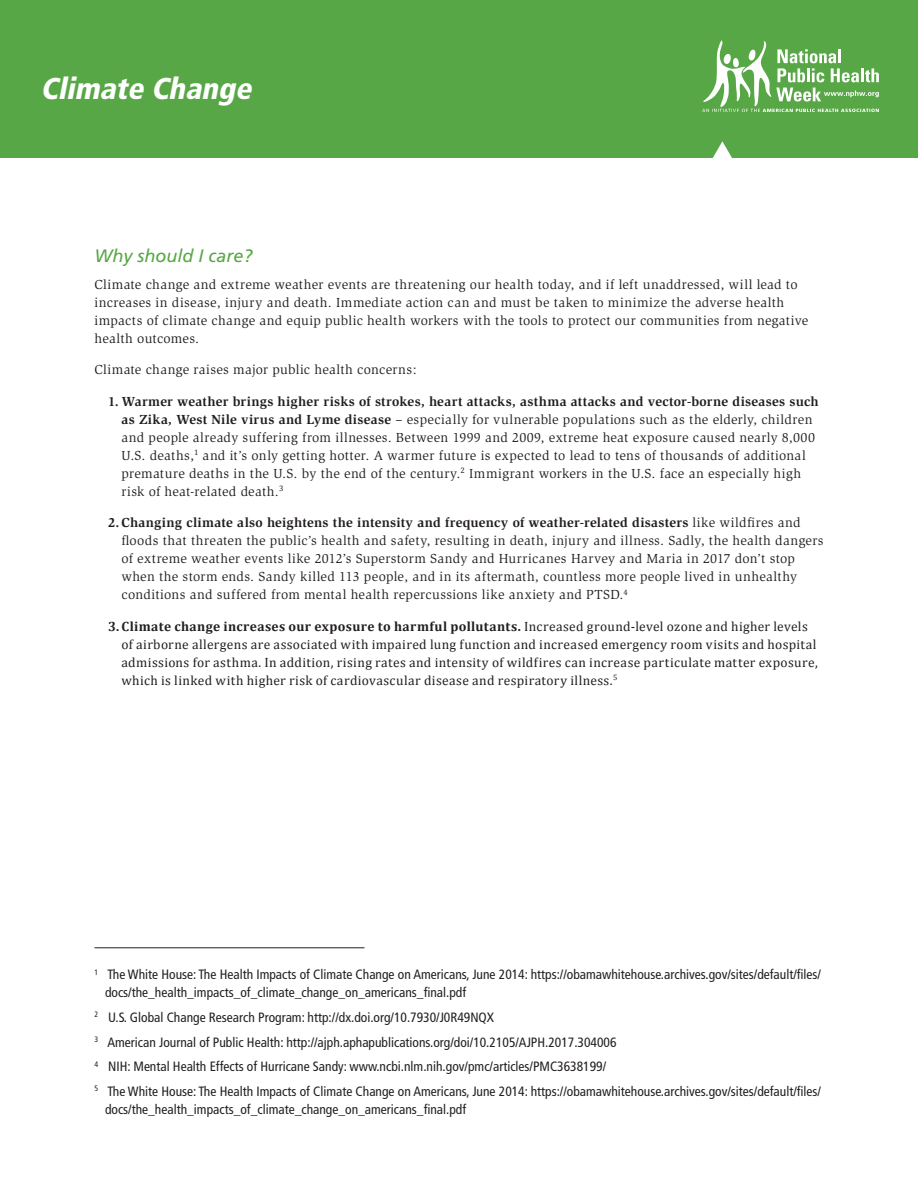
<style>
.page{position:relative;width:918px;height:1188px;background:#fff}
.page>*{position:absolute;margin:0;border:0;box-sizing:border-box;transform-origin:0 0}
.H1_banner{font:italic 900 condensed 30px "Frutiger LT Std";color:#fff}
.H2{font:italic 18px "Frutiger LT Std";color:#58a746}
.Body{font:13.5px/18px "Slimbach";letter-spacing:.025em;color:#231f20}
.F_Footnote_nested{font:condensed 13.5px/18px "Frutiger LT Std";color:#231f20}
.t1{font:13.5px/18px "Cambria";letter-spacing:.03em;color:#231f20}
.s1{font-weight:700}
</style>
<div class="page">
<div style="left:0;top:0;width:918px;height:158px;background:#58a746"></div>
<svg style="left:713px;top:141px;width:19px;height:17px"></svg>
<svg style="left:702px;top:41px;width:177px;height:71px"></svg>
<hr style="left:94px;top:947px;width:270px;height:1px;background:#231f20">
<p class="H1_banner" style="left:40px;top:71px;width:219px">Climate Change</p>
<p class="H2" style="left:94px;top:245px;width:160px">Why should I care?</p>
<p class="Body" style="left:94px;top:275px;width:715px">Climate change and extreme weather events are threatening our health today, and if left unaddressed, will lead to increases in disease, injury and death. Immediate action can and must be taken to minimize the adverse health impacts of climate change and equip public health workers with the tools to protect our communities from negative health outcomes.</p>
<p class="Body" style="left:94px;top:361px;width:324px">Climate change raises major public health concerns:</p>
<p class="Body" style="left:122px;top:392px;width:699px;text-indent:-14px"><span class="s1">1. Warmer weather brings higher risks of strokes, heart attacks, asthma attacks and vector-borne diseases such as Zika, West Nile virus and Lyme disease</span> – especially for vulnerable populations such as the elderly, children and people already suffering from illnesses. Between 1999 and 2009, extreme heat exposure caused nearly 8,000<br>U.S. deaths,<sup>1</sup> and it’s only getting hotter. A warmer future is expected to lead to tens of thousands of additional premature deaths in the U.S. by the end of the century.<sup>2</sup> Immigrant workers in the U.S. face an especially high risk of heat-related death.<sup>3</sup></p>
<p class="Body" style="left:122px;top:514px;width:704px;text-indent:-14px"><span class="s1">2. Changing climate also heightens the intensity and frequency of weather-related disasters</span> like wildfires and floods that threaten the public’s health and safety, resulting in death, injury and illness. Sadly, the health dangers of extreme weather events like 2012’s Superstorm Sandy and Hurricanes Harvey and Maria in 2017 don’t stop when the storm ends. Sandy killed 113 people, and in its aftermath, countless more people lived in unhealthy conditions and suffered from mental health repercussions like anxiety and PTSD.<sup>4</sup></p>
<p class="t1" style="left:122px;top:617px;width:698px;text-indent:-14px"><span class="s1">3. Climate change increases our exposure to harmful pollutants.</span> Increased ground-level ozone and higher levels of airborne allergens are associated with impaired lung function and increased emergency room visits and hospital admissions for asthma. In addition, rising rates and intensity of wildfires can increase particulate matter exposure, which is linked with higher risk of cardiovascular disease and respiratory illness.<sup>5</sup></p>
<p class="F_Footnote_nested" style="left:105px;top:966px;width:718px;text-indent:-10px"><sup>1</sup> The White House: The Health Impacts of Climate Change on Americans, June 2014: https://obamawhitehouse.archives.gov/sites/default/files/ docs/the_health_impacts_of_climate_change_on_americans_final.pdf</p>
<p class="F_Footnote_nested" style="left:94px;top:1008px;width:401px"><sup>2</sup> U.S. Global Change Research Program: http://dx.doi.org/10.7930/J0R49NQX</p>
<p class="F_Footnote_nested" style="left:94px;top:1033px;width:524px"><sup>3</sup> American Journal of Public Health: http://ajph.aphapublications.org/doi/10.2105/AJPH.2017.304006</p>
<p class="F_Footnote_nested" style="left:94px;top:1058px;width:513px"><sup>4</sup> NIH: Mental Health Effects of Hurricane Sandy: www.ncbi.nlm.nih.gov/pmc/articles/PMC3638199/</p>
<p class="F_Footnote_nested" style="left:105px;top:1082px;width:718px;text-indent:-10px"><sup>5</sup> The White House: The Health Impacts of Climate Change on Americans, June 2014: https://obamawhitehouse.archives.gov/sites/default/files/ docs/the_health_impacts_of_climate_change_on_americans_final.pdf</p>
</div>
